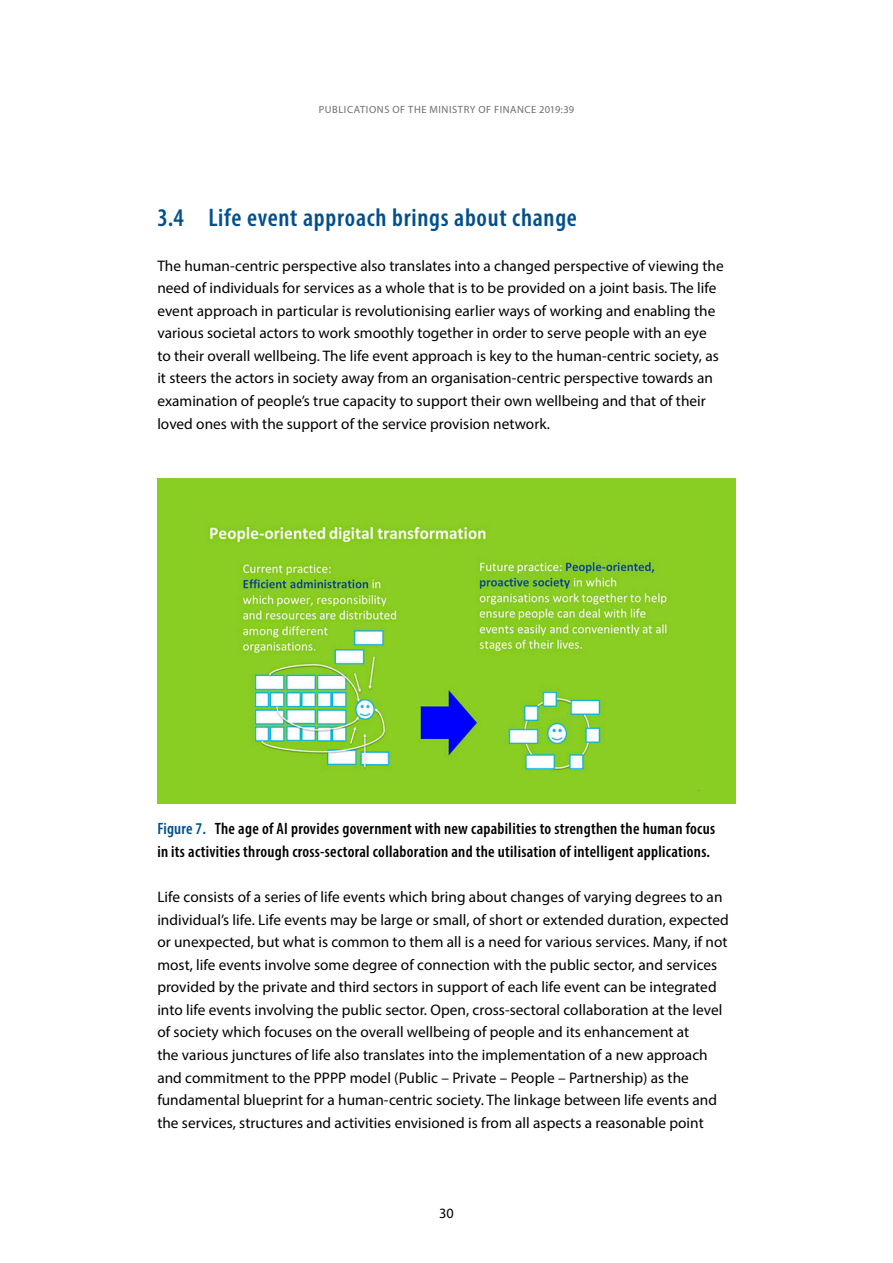
<style>
.page{position:relative;width:893px;height:1263px;background:#fff}
.page>*{position:absolute;margin:0;border:0;box-sizing:border-box;transform-origin:0 0}
.Otsikko_2{font:600 condensed 25.5px "Myriad Pro";letter-spacing:.03em;color:#004f8f}
.t1{font:600 condensed 16.5px/22.5px "Myriad Pro";letter-spacing:.015em;color:#000}
._01_Leipä_seuraavat{font:15.3px/22.5px "Myriad Pro";letter-spacing:.005em;color:#000}
.t2{font:14.25px "Myriad Pro";color:#000}
.t3{font:10.5px "Myriad Pro";letter-spacing:.055em;color:#6e6e6d}
.t4{font:7.2px "Calibri";color:#888}
.s1{color:#004f8f}
</style>
<div class="page">
<div style="left:157px;top:478px;width:579px;height:326px;background:#89ce23"></div>
<img style="left:205px;top:525px;width:465px;height:246px">
<p class="t3" style="left:319px;top:103px;width:257px">PUBLICATIONS OF THE MINISTRY OF FINANCE 2019:39</p>
<p class="Otsikko_2" style="left:157px;top:201px;width:421px">3.4 Life event approach brings about change</p>
<p class="_01_Leipä_seuraavat" style="left:157px;top:254px;width:568px">The human-centric perspective also translates into a changed perspective of viewing the need of individuals for services as a whole that is to be provided on a joint basis. The life event approach in particular is revolutionising earlier ways of working and enabling the various societal actors to work smoothly together in order to serve people with an eye to their overall wellbeing. The life event approach is key to the human-centric society, as it steers the actors in society away from an organisation-centric perspective towards an examination of people’s true capacity to support their own wellbeing and that of their loved ones with the support of the service provision network.</p>
<p class="t4" style="left:697px;top:784px;width:5px">1</p>
<p class="t1" style="left:157px;top:817px;width:559px"><span class="s1">Figure 7.</span> The age of AI provides government with new capabilities to strengthen the human focus in its activities through cross-sectoral collaboration and the utilisation of intelligent applications.</p>
<p class="_01_Leipä_seuraavat" style="left:157px;top:885px;width:573px">Life consists of a series of life events which bring about changes of varying degrees to an individual’s life. Life events may be large or small, of short or extended duration, expected or unexpected, but what is common to them all is a need for various services. Many, if not most, life events involve some degree of connection with the public sector, and services provided by the private and third sectors in support of each life event can be integrated into life events involving the public sector. Open, cross-sectoral collaboration at the level of society which focuses on the overall wellbeing of people and its enhancement at<br>the various junctures of life also translates into the implementation of a new approach and commitment to the PPPP model (Public – Private – People – Partnership) as the fundamental blueprint for a human-centric society. The linkage between life events and the services, structures and activities envisioned is from all aspects a reasonable point</p>
<p class="t2" style="left:439px;top:1204px;width:16px">30</p>
</div>
